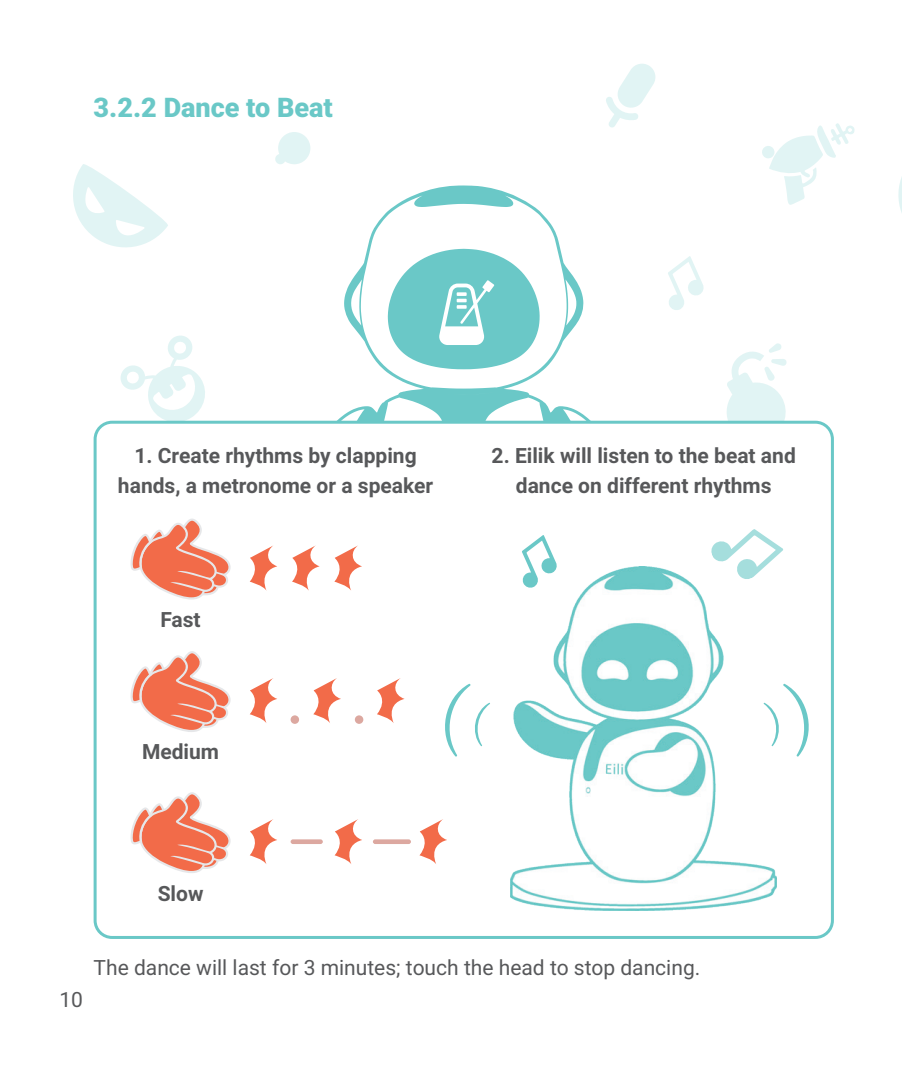
<style>
.page{position:relative;width:902px;height:1072px;background:#fff}
.page>*{position:absolute;margin:0;border:0;box-sizing:border-box;transform-origin:0 0}
._000_-_G{font:900 27px "Roboto";color:#6ac8c7}
._0000_-_G_-_Gray{font:700 21px/30px "Roboto";color:#57585a;text-align:center}
.正文_-_Gray{font:21px "Roboto";color:#57585a}
</style>
<div class="page">
<svg style="left:762px;top:123px;width:92px;height:82px"></svg>
<svg style="left:606px;top:64px;width:49px;height:63px"></svg>
<svg style="left:668px;top:256px;width:35px;height:54px"></svg>
<svg style="left:726px;top:343px;width:60px;height:78px"></svg>
<svg style="left:73px;top:164px;width:95px;height:83px"></svg>
<svg style="left:120px;top:335px;width:85px;height:86px"></svg>
<svg style="left:275px;top:132px;width:35px;height:32px"></svg>
<svg style="left:278px;top:185px;width:370px;height:236px"></svg>
<div style="left:94px;top:421px;width:739px;height:518px;border:3px solid #6ac8c7;border-radius:17px"></div>
<svg style="left:385px;top:246px;width:157px;height:126px"></svg>
<svg style="left:130px;top:518px;width:100px;height:81px"></svg>
<svg style="left:250px;top:545px;width:27px;height:46px"></svg>
<svg style="left:292px;top:545px;width:28px;height:46px"></svg>
<svg style="left:334px;top:545px;width:28px;height:45px"></svg>
<svg style="left:130px;top:651px;width:100px;height:81px"></svg>
<svg style="left:250px;top:678px;width:27px;height:45px"></svg>
<svg style="left:313px;top:678px;width:28px;height:45px"></svg>
<svg style="left:377px;top:678px;width:27px;height:45px"></svg>
<svg style="left:130px;top:792px;width:100px;height:81px"></svg>
<svg style="left:250px;top:819px;width:27px;height:45px"></svg>
<svg style="left:334px;top:819px;width:28px;height:45px"></svg>
<svg style="left:419px;top:819px;width:28px;height:45px"></svg>
<svg style="left:290px;top:715px;width:9px;height:9px"></svg>
<div style="left:290px;top:839px;width:33px;height:5px;background:#dca8a0;border-radius:2px"></div>
<svg style="left:355px;top:715px;width:8px;height:9px"></svg>
<div style="left:373px;top:839px;width:38px;height:5px;background:#dca8a0;border-radius:2px"></div>
<svg style="left:522px;top:535px;width:34px;height:31px"></svg>
<svg style="left:711px;top:529px;width:72px;height:37px"></svg>
<img style="left:510px;top:566px;width:266px;height:344px">
<svg style="left:445px;top:683px;width:363px;height:73px"></svg>
<svg style="left:898px;top:180px;width:3px;height:30px"></svg>
<p class="_000_-_G" style="left:94px;top:88px;width:241px">3.2.2 Dance to Beat</p>
<p class="_0000_-_G_-_Gray" style="left:118px;top:440px;width:317px">1. Create rhythms by clapping hands, a metronome or a speaker</p>
<p class="_0000_-_G_-_Gray" style="left:491px;top:440px;width:306px">2. Eilik will listen to the beat and dance on different rhythms</p>
<p class="_0000_-_G_-_Gray" style="left:160px;top:603px;width:42px">Fast</p>
<p class="_0000_-_G_-_Gray" style="left:142px;top:736px;width:79px">Medium</p>
<p class="_0000_-_G_-_Gray" style="left:158px;top:877px;width:47px">Slow</p>
<p class="正文_-_Gray" style="left:59px;top:984px;width:25px">10</p>
<p class="正文_-_Gray" style="left:94px;top:953px;width:608px">The dance will last for 3 minutes; touch the head to stop dancing.</p>
</div>
